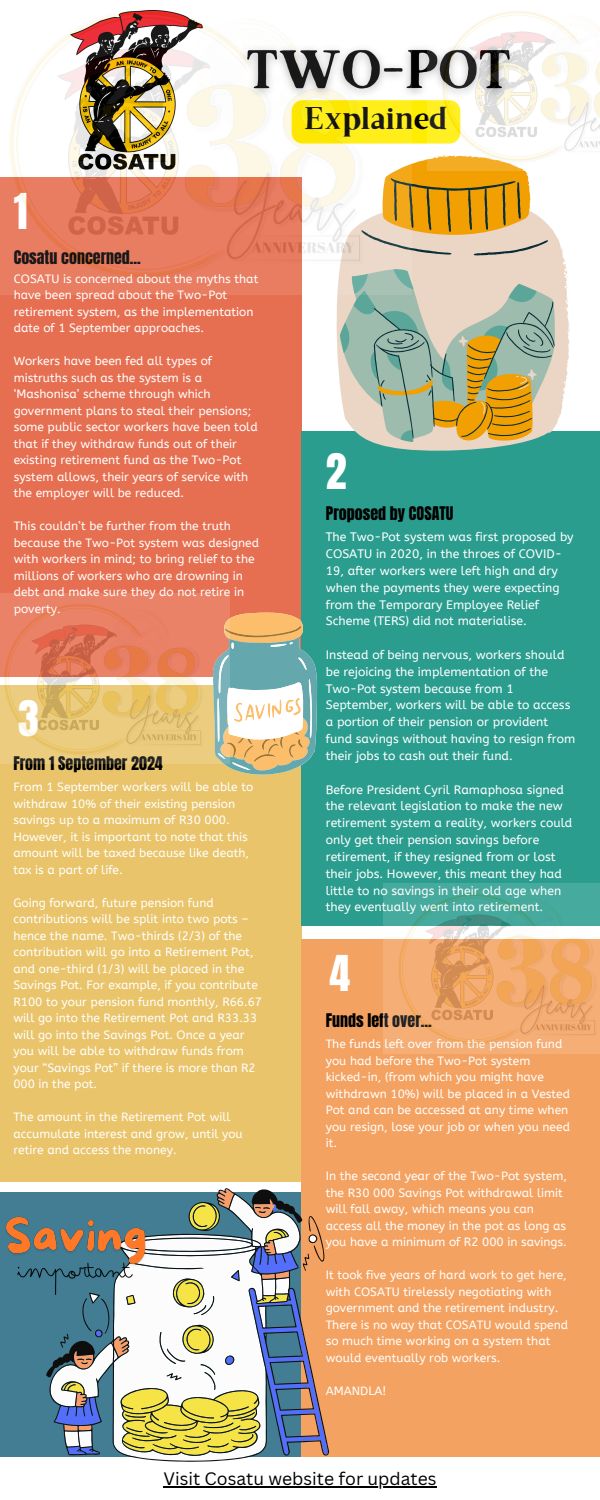
<style>
.page{position:relative;width:600px;height:1500px;background:#fff}
.page>*{position:absolute;margin:0;border:0;box-sizing:border-box;transform-origin:0 0}
.t1{font:42px "Anton";color:#fff}
.t2{font:31.4px "Brixton TC";color:#000}
.t3{font:17.5px "Canva Sans";color:#000}
.t4{font:16px "Anton";color:#000}
.t5{font:12.2px/16.8px "A Bee Zee";color:#fff}
.t6{font:12px/16.5px "A Bee Zee";color:#fff}
</style>
<div class="page">
<div style="left:0;top:178px;width:301px;height:499px;background:#e76f51"></div>
<div style="left:0;top:685px;width:301px;height:496px;background:#e9c46a"></div>
<div style="left:0;top:1193px;width:301px;height:264px;background:#437d94"></div>
<div style="left:301px;top:431px;width:299px;height:495px;background:#2a9d8f"></div>
<div style="left:301px;top:939px;width:299px;height:517px;background:#f4a261"></div>
<svg style="left:224px;top:612px;width:93px;height:163px;background:#b7c1a8"></svg>
<svg style="left:336px;top:294px;width:173px;height:157px"></svg>
<svg style="left:412px;top:158px;width:117px;height:20px"></svg>
<svg style="left:340px;top:234px;width:230px;height:211px"></svg>
<svg style="left:361px;top:178px;width:194px;height:261px;background:#c3b583"></svg>
<svg style="left:46px;top:1188px;width:283px;height:274px"></svg>
<svg style="left:412px;top:105px;width:16px;height:39px"></svg>
<img style="left:412px;top:48px;width:16px;height:57px">
<img style="left:384px;top:883px;width:216px;height:170px">
<img style="left:0;top:594px;width:229px;height:170px">
<img style="left:428px;top:11px;width:172px;height:159px">
<hr style="left:163px;top:1486px;width:274px;height:2px;background:#000">
<img style="left:5px;top:1210px;width:144px;height:60px">
<img style="left:15px;top:1248px;width:120px;height:54px">
<img style="left:0;top:10px;width:412px;height:284px">
<p class="t1" style="left:14px;top:181px;width:15px">1</p>
<p class="t4" style="left:14px;top:245px;width:129px">Cosatu concerned...</p>
<p class="t2" style="left:304px;top:107px;width:145px">Explained</p>
<p class="t6" style="left:14px;top:271px;width:246px">COSATU is concerned about the myths that have been spread about the Two-Pot retirement system, as the implementation date of 1 September approaches.</p>
<p class="t6" style="left:14px;top:353px;width:245px">Workers have been fed all types of mistruths such as the system is a ‘Mashonisa’ scheme through which government plans to steal their pensions; some public sector workers have been told that if they withdraw funds out of their existing retirement fund as the Two-Pot system allows, their years of service with the employer will be reduced.</p>
<h3 class="t6" style="left:14px;top:518px;width:247px">This couldn’t be further from the truth because the Two-Pot system was designed with workers in mind; to bring relief to the millions of workers who are drowning in debt and make sure they do not retire in poverty.</h3>
<p class="t5" style="left:326px;top:529px;width:249px">The Two-Pot system was first proposed by COSATU in 2020, in the throes of COVID-19, after workers were left high and dry when the payments they were expecting from the Temporary Employee Relief Scheme (TERS) did not materialise.</p>
<p class="t5" style="left:326px;top:647px;width:251px">Instead of being nervous, workers should be rejoicing the implementation of the Two-Pot system because from 1<br>September, workers will be able to access a portion of their pension or provident fund savings without having to resign from their jobs to cash out their fund.</p>
<h5 class="t5" style="left:326px;top:781px;width:248px">Before President Cyril Ramaphosa signed the relevant legislation to make the new retirement system a reality, workers could only get their pension savings before retirement, if they resigned from or lost their jobs. However, this meant they had little to no savings in their old age when they eventually went into retirement.</h5>
<p class="t1" style="left:326px;top:441px;width:22px">2</p>
<p class="t4" style="left:326px;top:502px;width:129px">Proposed by COSATU</p>
<p class="t1" style="left:18px;top:688px;width:22px">3</p>
<p class="t4" style="left:13px;top:752px;width:151px">From 1 September 2024</p>
<p class="t6" style="left:13px;top:779px;width:241px">From 1 September workers will be able to withdraw 10% of their existing pension savings up to a maximum of R30 000.<br>However, it is important to note that this amount will be taxed because like death, tax is a part of life.</p>
<p class="t6" style="left:13px;top:895px;width:250px">Going forward, future pension fund contributions will be split into two pots – hence the name. Two-thirds (2/3) of the contribution will go into a Retirement Pot, and one-third (1/3) will be placed in the Savings Pot. For example, if you contribute R100 to your pension fund monthly, R66.67 will go into the Retirement Pot and R33.33 will go into the Savings Pot. Once a year you will be able to withdraw funds from your “Savings Pot” if there is more than R2<br>000 in the pot.</p>
<p class="t6" style="left:13px;top:1109px;width:231px">The amount in the Retirement Pot will accumulate interest and grow, until you retire and access the money.</p>
<p class="t1" style="left:330px;top:944px;width:22px">4</p>
<p class="t4" style="left:326px;top:1009px;width:108px">Funds left over...</p>
<p class="t6" style="left:326px;top:1036px;width:246px">The funds left over from the pension fund you had before the Two-Pot system kicked-in, (from which you might have withdrawn 10%) will be placed in a Vested Pot and can be accessed at any time when you resign, lose your job or when you need it.</p>
<p class="t6" style="left:326px;top:1168px;width:243px">In the second year of the Two-Pot system, the R30 000 Savings Pot withdrawal limit will fall away, which means you can access all the money in the pot as long as you have a minimum of R2 000 in savings.</p>
<h5 class="t6" style="left:326px;top:1267px;width:244px">It took five years of hard work to get here, with COSATU tirelessly negotiating with government and the retirement industry.<br>There is no way that COSATU would spend so much time working on a system that would eventually rob workers.</h5>
<p class="t6" style="left:326px;top:1383px;width:62px">AMANDLA!</p>
<h5 class="t3" style="left:163px;top:1466px;width:275px">Visit Cosatu website for updates</h5>
</div>
